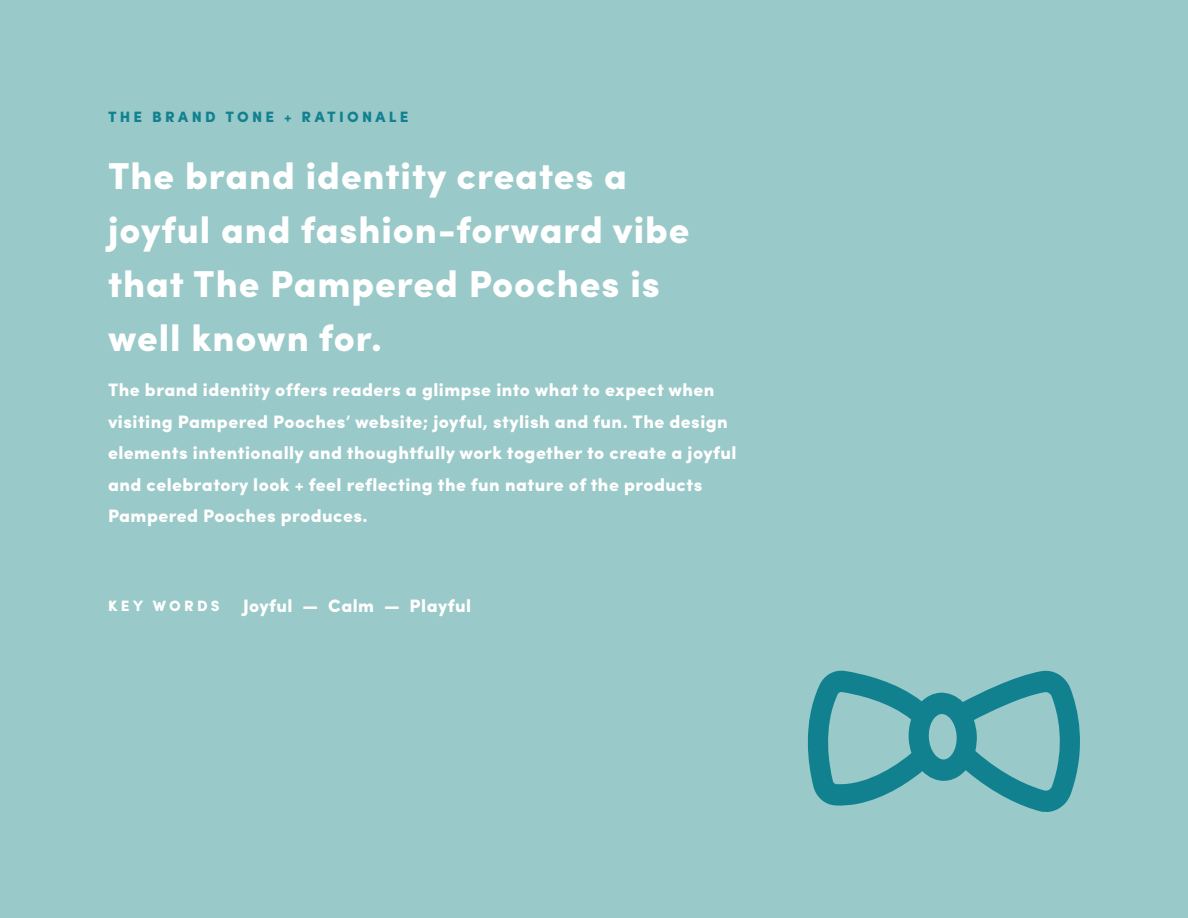
<style>
.page{position:relative;width:1188px;height:918px;background:#99c9c8}
.page>*{position:absolute;margin:0;border:0;box-sizing:border-box;transform-origin:0 0}
.Headline{font:900 37.5px/54px "Sofia Pro";letter-spacing:.025em;color:#fff}
.Headline-2{font:900 18px/31.5px "Sofia Pro";letter-spacing:.025em;color:#fff}
.t1{font:900 15px "Sofia Pro";letter-spacing:.22em;color:#118190}
.Headline-3{font:900 15px "Sofia Pro";letter-spacing:.22em;color:#fff}
</style>
<div class="page">
<svg style="left:807px;top:670px;width:273px;height:142px"></svg>
<p class="t1" style="left:108px;top:104px;width:302px">THE BRAND TONE + RATIONALE</p>
<p class="Headline" style="left:108px;top:146px;width:583px">The brand identity creates a joyful and fashion-forward vibe that The Pampered Pooches is well known for.</p>
<p class="Headline-2" style="left:108px;top:373px;width:630px">The brand identity offers readers a glimpse into what to expect when visiting Pampered Pooches’ website; joyful, stylish and fun. The design elements intentionally and thoughtfully work together to create a joyful and celebratory look + feel reflecting the fun nature of the products Pampered Pooches produces.</p>
<p class="Headline-3" style="left:108px;top:593px;width:113px">KEY WORDS</p>
<p class="Headline-2" style="left:243px;top:589px;width:230px">Joyful — Calm — Playful</p>
</div>
